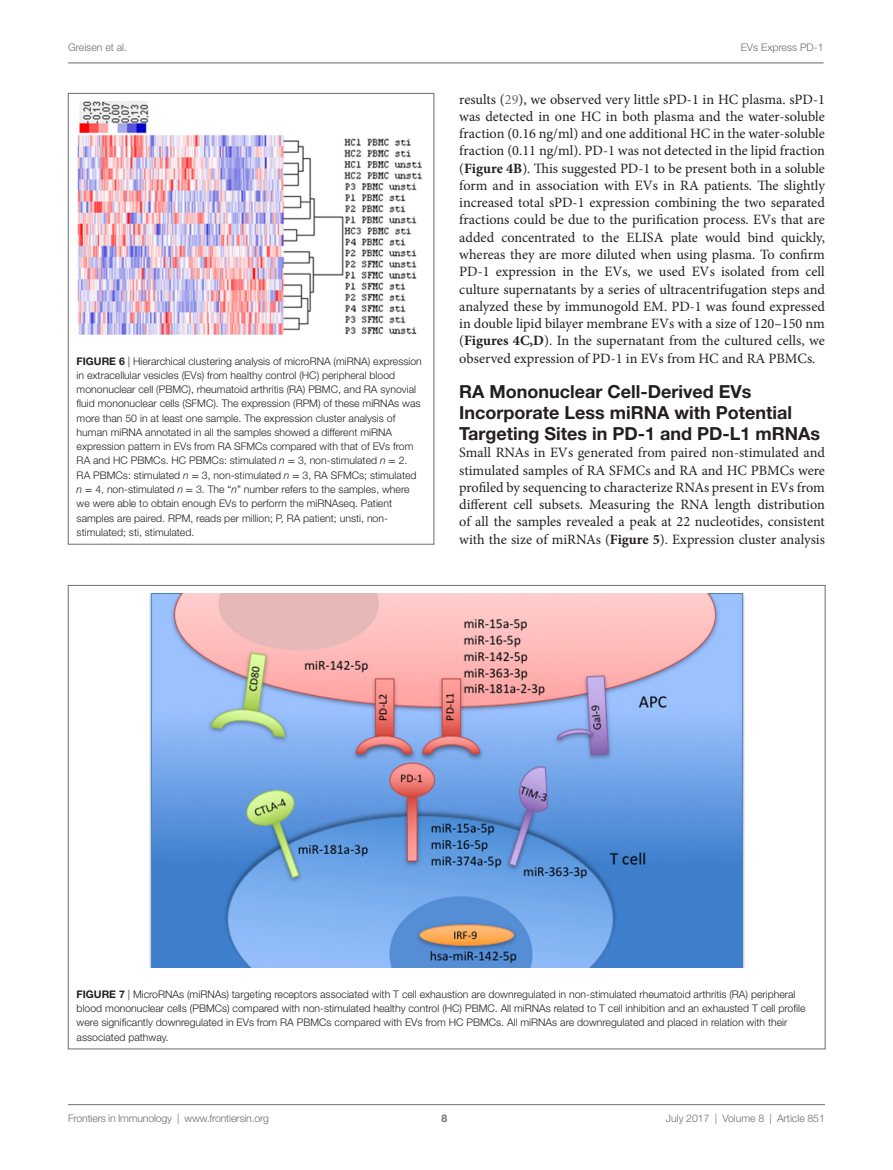
<style>
.page{position:relative;width:893px;height:1170px;background:#fff}
.page>*{position:absolute;margin:0;border:0;box-sizing:border-box;transform-origin:0 0}
.t1{font:700 18px/21px "Helvetica Neue LT Std";color:#231f20}
.t2{font:14.25px/17.2px "Minion Pro";letter-spacing:-.005em;color:#231f20;text-align:justify}
.t3{font:300 10.5px/14.2px "Helvetica Neue LT Std";color:#231f20}
.t4{font:300 10.5px "Helvetica Neue LT Std";letter-spacing:-.015em;color:#6c6d70}
.t5{font:700 10.5px "Helvetica Neue LT Std";color:#6c6d70}
.s1{font-weight:700}
.s2{font-style:italic}
.s3{font-family:"STIX General";font-weight:400}
.s4{color:#6c6d70}
</style>
<div class="page">
<img style="left:149px;top:594px;width:595px;height:373px">
<img style="left:78px;top:102px;width:344px;height:232px">
<hr style="left:68px;top:63px;width:756px;height:1px;background:#6c6d70">
<hr style="left:68px;top:1104px;width:757px;height:1px;background:#6c6d70">
<p class="t4" style="left:68px;top:41px;width:61px">Greisen et al.</p>
<p class="t4" style="left:741px;top:41px;width:84px">EVs Express PD-1</p>
<p class="t3" style="left:77px;top:353px;width:347px"><span class="s1">Figure 6</span> | Hierarchical clustering analysis of microRNA (miRNA) expression in extracellular vesicles (EVs) from healthy control (HC) peripheral blood mononuclear cell (PBMC), rheumatoid arthritis (RA) PBMC, and RA synovial fluid mononuclear cells (SFMC). The expression (RPM) of these miRNAs was more than 50 in at least one sample. The expression cluster analysis of human miRNA annotated in all the samples showed a different miRNA expression pattern in EVs from RA SFMCs compared with that of EVs from RA and HC PBMCs. HC PBMCs: stimulated <span class="s2">n</span> <span class="s3">=</span> 3, non-stimulated <span class="s2">n</span> <span class="s3">=</span> 2.<br>RA PBMCs: stimulated <span class="s2">n</span> <span class="s3">=</span> 3, non-stimulated <span class="s2">n</span> <span class="s3">=</span> 3, RA SFMCs; stimulated <span class="s2">n</span> <span class="s3">=</span> 4, non-stimulated <span class="s2">n</span> <span class="s3">=</span> 3. The “<span class="s2">n</span>” number refers to the samples, where we were able to obtain enough EVs to perform the miRNAseq. Patient samples are paired. RPM, reads per million; P, RA patient; unsti, non&shy;stimulated; sti, stimulated.</p>
<p class="t2" style="left:459px;top:90px;width:367px">results (<span class="s4">29</span>), we observed very little sPD-1 in HC plasma. sPD-1 was detected in one HC in both plasma and the water-soluble fraction (0.16 ng/ml) and one additional HC in the water-soluble fraction (0.11 ng/ml). PD-1 was not detected in the lipid fraction (<span class="s1">Figure 4B</span>). This suggested PD-1 to be present both in a soluble form and in association with EVs in RA patients. The slightly increased total sPD-1 expression combining the two separated fractions could be due to the purification process. EVs that are added concentrated to the ELISA plate would bind quickly, whereas they are more diluted when using plasma. To confirm PD-1 expression in the EVs, we used EVs isolated from cell culture supernatants by a series of ultracentrifugation steps and analyzed these by immunogold EM. PD-1 was found expressed in double lipid bilayer membrane EVs with a size of 120–150 nm (<span class="s1">Figures 4C,D</span>). In the supernatant from the cultured cells, we observed expression of PD-1 in EVs from HC and RA PBMCs.</p>
<h1 class="t1" style="left:459px;top:381px;width:294px">RA Mononuclear Cell-Derived EVs<br>Incorporate Less miRNA</h1>
<h1 class="t1" style="left:459px;top:402px;width:334px;text-indent:215px">with Potential<br>Targeting Sites in PD-1 and PD-L1 mRNA</h1>
<h1 class="t1" style="left:811px;top:423px;width:11px">s</h1>
<p class="t2" style="left:459px;top:444px;width:367px">Small RNAs in EVs generated from paired non-stimulated and stimulated samples of RA SFMCs and RA and HC PBMCs were profiled by sequencing to characterize RNAs present in EVs from different cell subsets. Measuring the RNA length distribution of all the samples revealed a peak at 22 nucleotides, consistent with the size of miRNAs (<span class="s1">Figure 5</span>). Expression cluster analysis</p>
<p class="t3" style="left:77px;top:986px;width:730px"><span class="s1">Figure 7</span> | MicroRNAs (miRNAs) targeting receptors associated with T cell exhaustion are downregulated in non-stimulated rheumatoid arthritis (RA) peripheral blood mononuclear cells (PBMCs) compared with non-stimulated healthy control (HC) PBMC. All miRNAs related to T cell inhibition and an exhausted T cell profile were significantly downregulated in EVs from RA PBMCs compared with EVs from HC PBMCs. All miRNAs are downregulated and placed in relation with their associated pathway.</p>
<p class="t4" style="left:68px;top:1111px;width:203px">Frontiers in Immunology | www.frontiersin.org</p>
<p class="t4" style="left:666px;top:1111px;width:161px">July 2017 | Volume 8 | Article 851</p>
<p class="t5" style="left:441px;top:1111px;width:7px">8</p>
</div>
